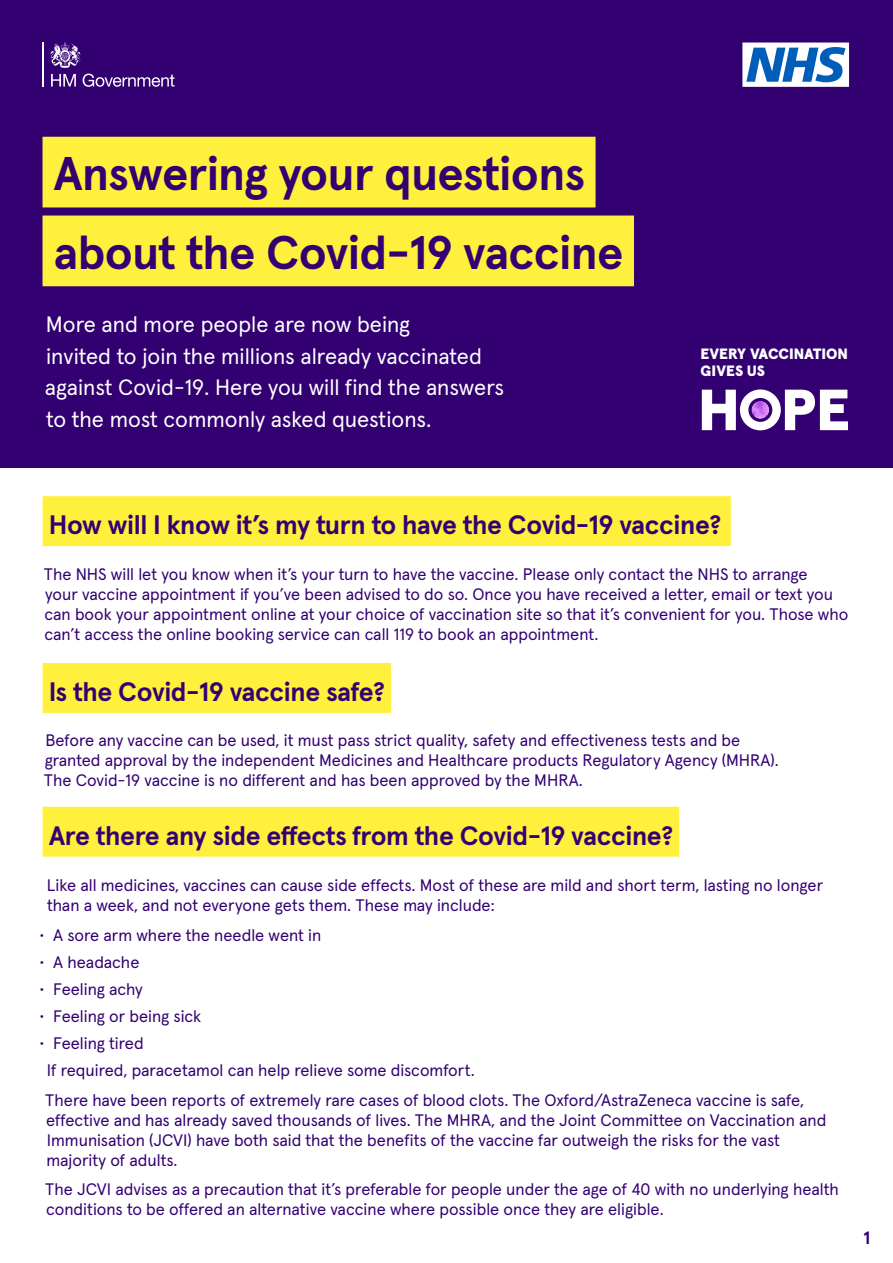
<style>
.page{position:relative;width:893px;height:1263px;background:#fff}
.page>*{position:absolute;margin:0;border:0;box-sizing:border-box;transform-origin:0 0}
.t1{font:700 47.25px/78.8px "Apercu Pro";letter-spacing:-.015em;color:#330072}
.t2{font:700 26.7px "Apercu Pro";letter-spacing:-.015em;color:#330072}
.t3{font:22.2px/31.8px "Apercu Pro";color:#fff}
.t4{font:700 18px "Apercu Pro";color:#330072}
.t5{font:16.65px/20px "Apercu Pro";color:#330072}
.t6{font:900 14.85px/16.4px "Apercu Pro";letter-spacing:-.01em;color:#fff}
</style>
<div class="page">
<div style="left:0;top:0;width:893px;height:468px;background:#330072"></div>
<hr style="left:43px;top:43px;width:1px;height:44px;background:#fff">
<svg style="left:51px;top:74px;width:25px;height:13px"></svg>
<svg style="left:83px;top:74px;width:92px;height:13px"></svg>
<svg style="left:50px;top:43px;width:31px;height:25px"></svg>
<svg style="left:742px;top:43px;width:107px;height:44px;background:#8eb7de"></svg>
<div style="left:43px;top:137px;width:553px;height:70px;background:#fff03e"></div>
<div style="left:43px;top:216px;width:591px;height:70px;background:#fff03e"></div>
<svg style="left:702px;top:389px;width:146px;height:41px"></svg>
<img style="left:752px;top:401px;width:17px;height:17px;border-radius:9px">
<div style="left:43px;top:496px;width:688px;height:50px;background:#fff03e"></div>
<div style="left:43px;top:663px;width:348px;height:50px;background:#fff03e"></div>
<div style="left:43px;top:807px;width:636px;height:50px;background:#fff03e"></div>
<h1 class="t1" style="left:54px;top:131px;width:572px">Answering your questions about the Covid-19 vaccine</h1>
<h3 class="t3" style="left:45px;top:307px;width:461px">More and more people are now being<br>invited to join the millions already vaccinated against Covid-19. Here you will find the answers to the most commonly asked questions.</h3>
<p class="t6" style="left:701px;top:345px;width:149px">EVERY VACCINATION<br>GIVES US</p>
<h2 class="t2" style="left:49px;top:504px;width:674px">How will I know it’s my turn to have the Covid-19 vaccine?</h2>
<p class="t5" style="left:44px;top:563px;width:806px">The NHS will let you know when it’s your turn to have the vaccine. Please only contact the NHS to arrange<br>your vaccine appointment if you’ve been advised to do so. Once you have received a letter, email or text you can book your appointment online at your choice of vaccination site so that it’s convenient for you. Those who can’t access the online booking service can call 119 to book an appointment.</p>
<h2 class="t2" style="left:49px;top:671px;width:338px">Is the Covid-19 vaccine safe?</h2>
<p class="t5" style="left:44px;top:729px;width:737px">Before any vaccine can be used, it must pass strict quality, safety and effectiveness tests and be granted approval by the independent Medicines and Healthcare products Regulatory Agency (MHRA).<br>The Covid-19 vaccine is no different and has been approved by the MHRA.</p>
<h2 class="t2" style="left:49px;top:814px;width:626px">Are there any side effects from the Covid-19 vaccine?</h2>
<p class="t5" style="left:47px;top:874px;width:778px">Like all medicines, vaccines can cause side effects. Most of these are mild and short term, lasting no longer than a week, and not everyone gets them. These may include:</p>
<p class="t5" style="left:39px;top:923px;width:284px">• A sore arm where the needle went in</p>
<p class="t5" style="left:39px;top:950px;width:102px">• A headache</p>
<p class="t5" style="left:39px;top:978px;width:105px">• Feeling achy</p>
<p class="t5" style="left:39px;top:1005px;width:164px">• Feeling or being sick</p>
<p class="t5" style="left:47px;top:1028px;width:430px;line-height:27.2px;text-indent:-8px">• Feeling tired<br>If required, paracetamol can help relieve some discomfort.</p>
<p class="t5" style="left:45px;top:1088px;width:783px">There have been reports of extremely rare cases of blood clots. The Oxford/AstraZeneca vaccine is safe, effective and has already saved thousands of lives. The MHRA, and the Joint Committee on Vaccination and Immunisation (JCVI) have both said that the benefits of the vaccine far outweigh the risks for the vast majority of adults.</p>
<p class="t5" style="left:45px;top:1178px;width:795px">The JCVI advises as a precaution that it’s preferable for people under the age of 40 with no underlying health conditions to be offered an alternative vaccine where possible once they are eligible.</p>
<p class="t4" style="left:864px;top:1224px;width:8px">1</p>
</div>
